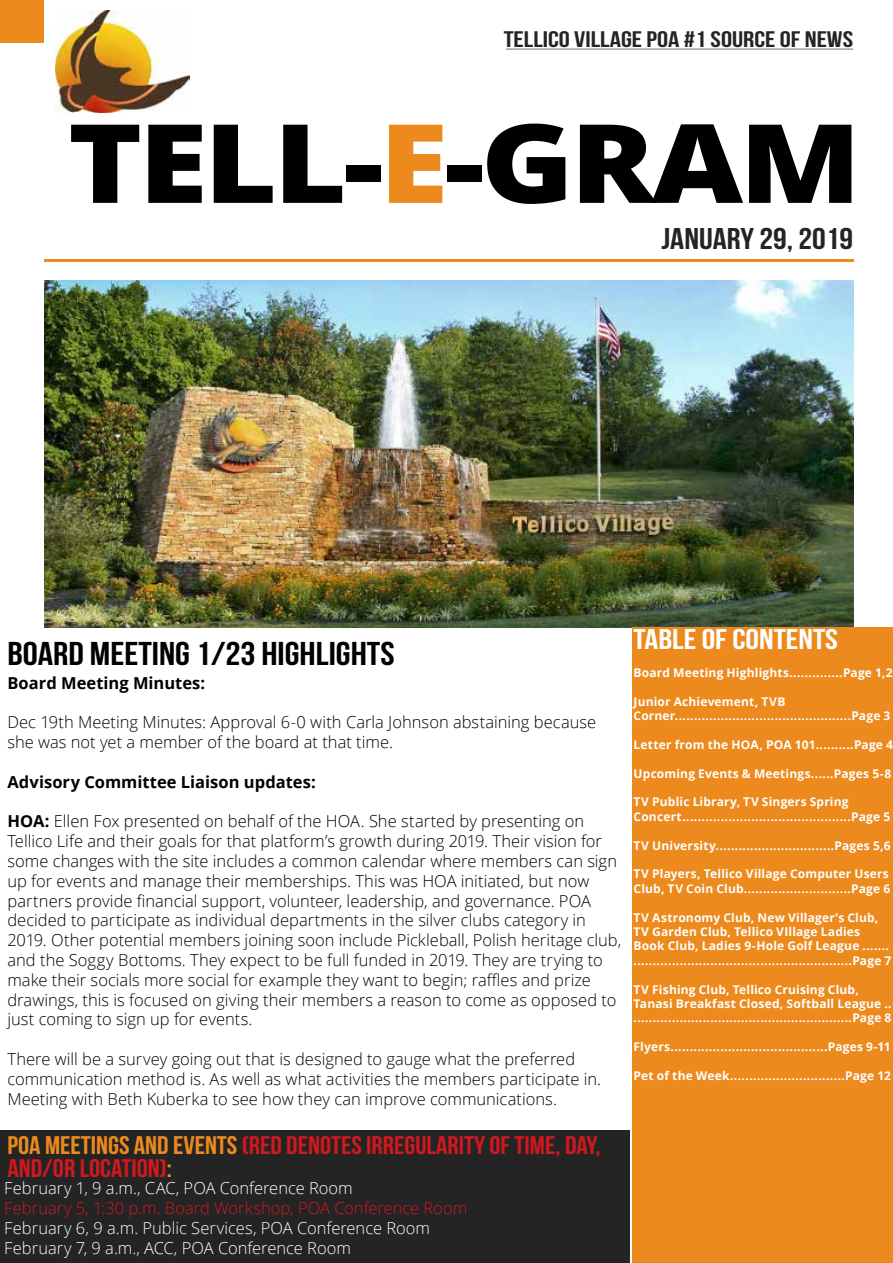
<style>
.page{position:relative;width:893px;height:1263px;background:#fff}
.page>*{position:absolute;margin:0;border:0;box-sizing:border-box;transform-origin:0 0}
.t1{font:800 109.5px "Open Sans";letter-spacing:-.03em;color:#000;scale:1.15 1}
.t2{font:700 33px "Bebas Neue";color:#000;scale:1.15 1}
.t3{font:700 30px "Bebas Neue";color:#252425;scale:1.15 1}
.t4{font:700 28.5px "Bebas Neue";color:#fff;scale:1.2 1}
.t5{font:700 25.5px/22.5px "Bebas Neue";color:#d0181f;scale:1.1 1}
.t6{font:700 22.5px "Bebas Neue";color:#252425;scale:1.24 1}
.t7{font:300 16.5px/19.8px "Open Sans";color:#000}
.t8{font:300 16.5px/19.8px "Open Sans";color:#fff}
.t9{font:700 16.5px "Open Sans";color:#000}
.t10{font:300 16.5px "Open Sans";color:#d0181f}
.t11{font:700 12px/14.4px "Open Sans";letter-spacing:.015em;color:#fff}
.s1{color:#ec8a1d}
.s2{font-weight:700}
</style>
<div class="page">
<hr style="left:44px;top:259px;width:809px;height:3px;background:#ec8a1d">
<div style="left:0;top:1130px;width:629px;height:133px;background:#252425"></div>
<img style="left:44px;top:281px;width:809px;height:346px">
<div style="left:632px;top:627px;width:261px;height:636px;background:#ec8a1d"></div>
<div style="left:0;top:0;width:44px;height:43px;background:#ec8a1d"></div>
<hr style="left:506px;top:49px;width:347px;height:1px;background:#6f6f70">
<img style="left:55px;top:11px;width:134px;height:102px">
<h3 class="t6" style="left:504px;top:27px;width:283px">TELLICO VILLAGE POA #1 SOURCE OF NEWS</h3>
<h1 class="t1" style="left:68px;top:80px;width:691px">TELL-<span class="s1">E</span>-GRAM</h1>
<h3 class="t3" style="left:661px;top:222px;width:168px">JANUARY 29, 2019</h3>
<h2 class="t2" style="left:7px;top:636px;width:338px">BOARD MEETING 1/23 HIGHLIGHTS</h2>
<p class="t9" style="left:7px;top:671px;width:199px">Board Meeting Minutes:</p>
<p class="t7" style="left:7px;top:712px;width:590px">Dec 19th Meeting Minutes: Approval 6-0 with Carla Johnson abstaining because she was not yet a member of the board at that time.</p>
<p class="t9" style="left:7px;top:770px;width:310px">Advisory Committee Liaison updates:</p>
<p class="t7" style="left:7px;top:811px;width:615px"><span class="s2">HOA:</span> Ellen Fox presented on behalf of the HOA. She started by presenting on Tellico Life and their goals for that platform’s growth during 2019. Their vision for some changes with the site includes a common calendar where members can sign up for events and manage their memberships. This was HOA initiated, but now partners provide financial support, volunteer, leadership, and governance. POA decided to participate as individual departments in the silver clubs category in 2019. Other potential members joining soon include Pickleball, Polish heritage club, and the Soggy Bottoms. They expect to be full funded in 2019. They are trying to make their socials more social for example they want to begin; raffles and prize drawings, this is focused on giving their members a reason to come as opposed to just coming to sign up for events.</p>
<p class="t7" style="left:7px;top:1049px;width:595px">There will be a survey going out that is designed to gauge what the preferred communication method is. As well as what activities the members participate in.<br>Meeting with Beth Kuberka to see how they can improve communications.</p>
<h3 class="t5" style="left:7px;top:1134px;width:541px"><span class="s1">POA MEETINGS AND EVENTS</span>(RED DENOTES IRREGULARITY OF TIME, DAY,<br>AND/OR LOCATION)<span class="s1">:</span></h3>
<p class="t8" style="left:4px;top:1178px;width:350px">February 1, 9 a.m., CAC, POA Conference Room</p>
<p class="t10" style="left:4px;top:1197px;width:464px">February 5, 1:30 p.m. Board Workshop, POA Conference Room</p>
<p class="t8" style="left:4px;top:1217px;width:427px">February 6, 9 a.m. Public Services, POA Conference Room<br>February 7, 9 a.m., ACC, POA Conference Room</p>
<h3 class="t4" style="left:634px;top:624px;width:172px">TABLE OF CONTENTS</h3>
<p class="t11" style="left:634px;top:665px;width:261px">Board Meeting Highlights..............Page 1,2</p>
<p class="t11" style="left:634px;top:694px;width:258px">Junior Achievement, TVB<br>Corner..............................................Page 3</p>
<p class="t11" style="left:634px;top:737px;width:261px">Letter from the HOA, POA 101..........Page 4</p>
<p class="t11" style="left:634px;top:766px;width:259px">Upcoming Events &amp; Meetings......Pages 5-8</p>
<p class="t11" style="left:634px;top:794px;width:258px">TV Public Library, TV Singers Spring<br>Concert............................................Page 5</p>
<p class="t11" style="left:634px;top:838px;width:259px">TV University...............................Pages 5,6</p>
<p class="t11" style="left:634px;top:866px;width:258px">TV Players, Tellico Village Computer Users<br>Club, TV Coin Club............................Page 6</p>
<p class="t11" style="left:634px;top:910px;width:259px">TV Astronomy Club, New Villager’s Club, TV Garden Club, Tellico VIllage Ladies Book Club, Ladies 9-Hole Golf League ....... .........................................................Page 7</p>
<p class="t11" style="left:634px;top:982px;width:260px">TV Fishing Club, Tellico Cruising Club,<br>Tanasi Breakfast Closed, Softball League .. .........................................................Page 8</p>
<p class="t11" style="left:634px;top:1039px;width:259px">Flyers.........................................Pages 9-11</p>
<p class="t11" style="left:634px;top:1068px;width:259px">Pet of the Week..............................Page 12</p>
</div>
